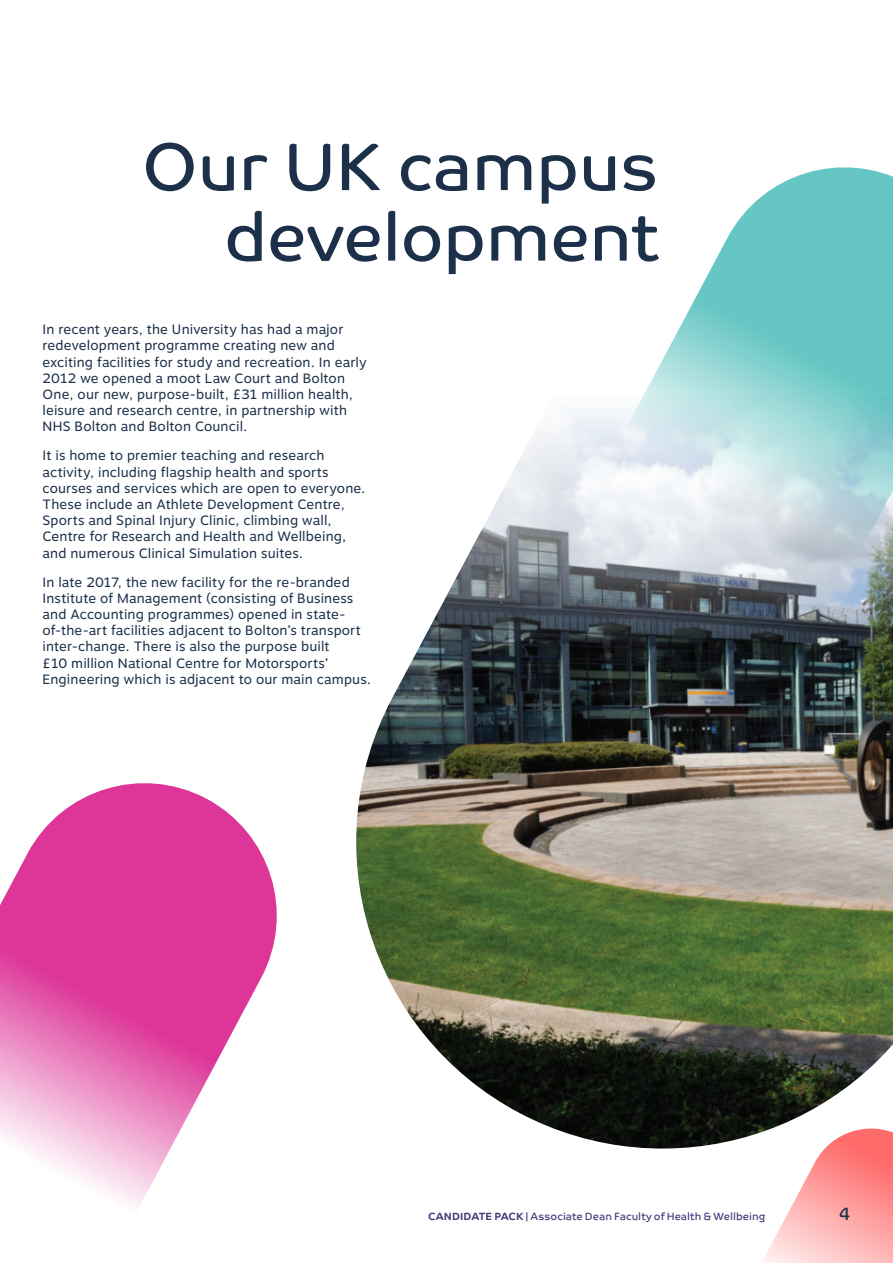
<style>
.page{position:relative;width:893px;height:1263px;background:#fff}
.page>*{position:absolute;margin:0;border:0;box-sizing:border-box;transform-origin:0 0}
.t1{font:67.5px/70.5px "Co Text";letter-spacing:-.01em;color:#1c304a;text-align:right}
.t2{font:18px "Co Text";color:#1c304a}
.t3{font:13.5px/16.2px "Motiva Sans";letter-spacing:.005em;color:#1c304a}
.t4{font:10.5px "Co Text";letter-spacing:.005em;color:#46377a}
.s1{font-weight:700}
</style>
<div class="page">
<svg style="left:763px;top:1192px;width:130px;height:71px;background:#ffc1c1"></svg>
<img style="left:356px;top:408px;width:537px;height:784px">
<svg style="left:589px;top:167px;width:304px;height:480px"></svg>
<svg style="left:0;top:783px;width:277px;height:425px"></svg>
<p class="t1" style="left:142px;top:132px;width:518px">Our UK campus development</p>
<p class="t3" style="left:43px;top:321px;width:326px">In recent years, the University has had a major redevelopment programme creating new and exciting facilities for study and recreation. In early 2012 we opened a moot Law Court and Bolton One, our new, purpose-built, £31 million health, leisure and research centre, in partnership with NHS Bolton and Bolton Council.</p>
<p class="t3" style="left:43px;top:448px;width:325px">It is home to premier teaching and research activity, including flagship health and sports courses and services which are open to everyone.<br>These include an Athlete Development Centre, Sports and Spinal Injury Clinic, climbing wall, Centre for Research and Health and Wellbeing, and numerous Clinical Simulation suites.</p>
<p class="t3" style="left:43px;top:574px;width:330px">In late 2017, the new facility for the re-branded Institute of Management (consisting of Business and Accounting programmes) opened in state&shy;of-the-art facilities adjacent to Bolton’s transport inter-change. There is also the purpose built<br>£10 million National Centre for Motorsports’ Engineering which is adjacent to our main campus.</p>
<p class="t4" style="left:428px;top:1211px;width:339px"><span class="s1">CANDIDATE PACK</span> | Associate Dean Faculty of Health &amp; Wellbeing</p>
<p class="t2" style="left:839px;top:1203px;width:13px">4</p>
</div>
